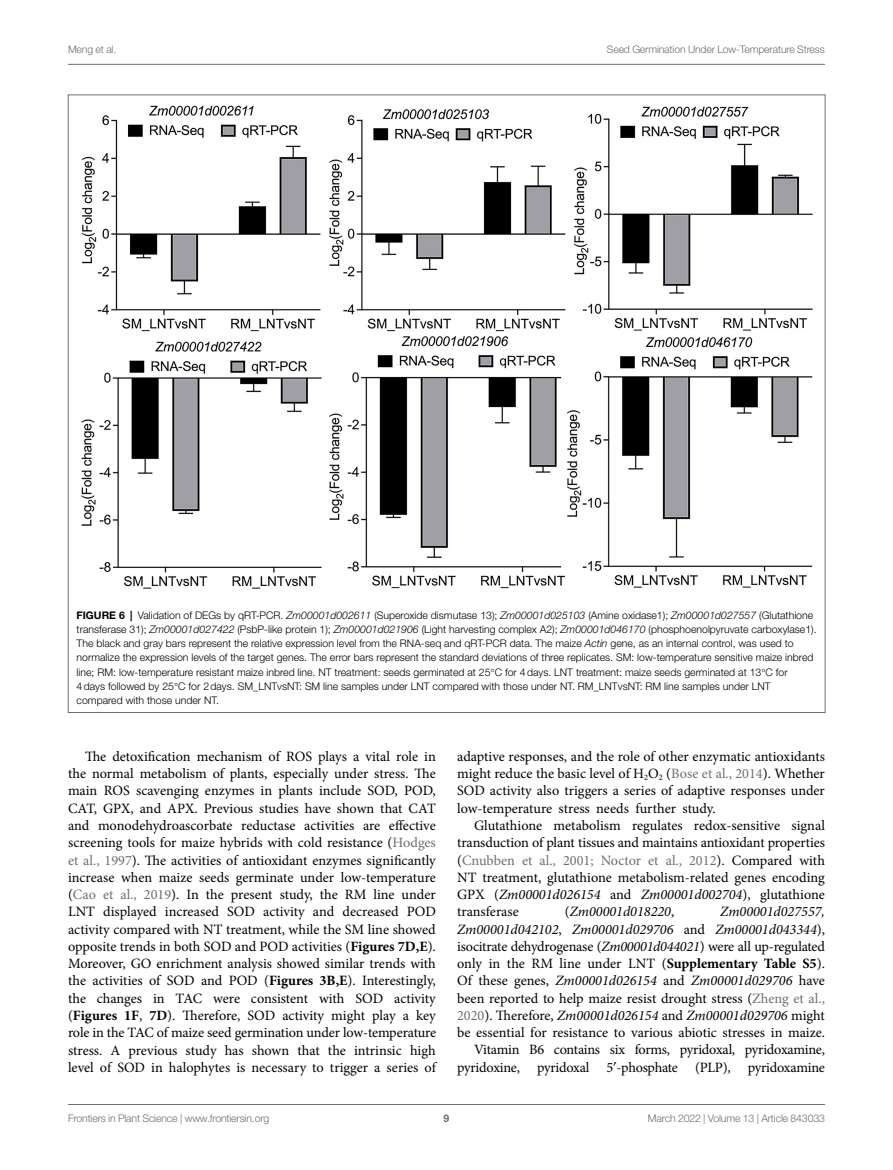
<style>
.page{position:relative;width:893px;height:1170px;background:#fff}
.page>*{position:absolute;margin:0;border:0;box-sizing:border-box;transform-origin:0 0}
.TEXT{font:14.25px/17.2px "Minion Pro";letter-spacing:-.005em;color:#000;text-align:justify}
.TEXT-2{font:italic 14.25px "Minion Pro";color:#000}
.FIG_LEG{font:300 10.5px/14.2px "Helvetica Neue LT Std";color:#000}
.t1{font:300 10.5px "Helvetica Neue LT Std";letter-spacing:-.015em;color:#6d6e71}
.t2{font:700 10.5px "Helvetica Neue LT Std";color:#6d6e71}
.s1{font-weight:700}
.s2{font-style:italic}
.s3{font-family:"STIX General";font-weight:400}
.s4{color:#6d6e71}
.s5{font-family:"Gentium Plus"}
.s6{font-style:normal}
</style>
<div class="page">
<hr style="left:68px;top:64px;width:757px;height:1px;background:#6d6e71">
<hr style="left:68px;top:1104px;width:757px;height:1px;background:#6d6e71">
<img style="left:81px;top:105px;width:731px;height:484px">
<p class="t1" style="left:68px;top:42px;width:50px">Meng et al.</p>
<p class="t1" style="left:607px;top:42px;width:219px">Seed Germination Under Low-Temperature Stress</p>
<p class="FIG_LEG" style="left:77px;top:607px;width:741px"><span class="s1">FIGURE 6 |</span> Validation of DEGs by qRT-PCR. <span class="s2">Zm00001d002611</span> (Superoxide dismutase 13); <span class="s2">Zm00001d025103</span> (Amine oxidase1); <span class="s2">Zm00001d027557</span> (Glutathione transferase 31); <span class="s2">Zm00001d027422</span> (PsbP-like protein 1); <span class="s2">Zm00001d021906</span> (Light harvesting complex A2); <span class="s2">Zm00001d046170</span> (phosphoenolpyruvate carboxylase1).<br>The black and gray bars represent the relative expression level from the RNA-seq and qRT-PCR data. The maize <span class="s2">Actin</span> gene, as an internal control, was used to normalize the expression levels of the target genes. The error bars represent the standard deviations of three replicates. SM: low-temperature sensitive maize inbred line; RM: low-temperature resistant maize inbred line. NT treatment: seeds germinated at 25<span class="s3">°</span>C for 4days. LNT treatment: maize seeds germinated at 13<span class="s3">°</span>C for 4days followed by 25<span class="s3">°</span>C for 2days. SM_LNTvsNT: SM line samples under LNT compared with those under NT. RM_LNTvsNT: RM line samples under LNT compared with those under NT.</p>
<p class="TEXT" style="left:68px;top:747px;width:370px;text-indent:17px">The detoxification mechanism of ROS plays a vital role in the normal metabolism of plants, especially under stress. The main ROS scavenging enzymes in plants include SOD, POD, CAT, GPX, and APX. Previous studies have shown that CAT and monodehydroascorbate reductase activities are effective screening tools for maize hybrids with cold resistance (<span class="s4">Hodges et al., 1997</span>). The activities of antioxidant enzymes significantly increase when maize seeds germinate under low-temperature (<span class="s4">Cao et al., 2019</span>). In the present study, the RM line under LNT displayed increased SOD activity and decreased POD activity compared with NT treatment, while the SM line showed opposite trends in both SOD and POD activities (<span class="s1">Figures 7D,E</span>).<br>Moreover, GO enrichment analysis showed similar trends with the activities of SOD and POD (<span class="s1">Figures 3B,E</span>). Interestingly, the changes in TAC were consistent with SOD activity (<span class="s1">Figures 1F</span>, <span class="s1">7D</span>). Therefore, SOD activity might play a key role in the TAC of maize seed germination under low-temperature stress. A previous study has shown that the intrinsic high level of SOD in halophytes is necessary to trigger a series of</p>
<p class="TEXT" style="left:457px;top:748px;width:369px">adaptive responses, and the role of other enzymatic antioxidants might reduce the basic level of H<sub>2</sub>O<sub>2</sub> (<span class="s4">Bose et al., 2014</span>). Whether SOD activity also triggers a series of adaptive responses under low-temperature stress needs further study.</p>
<p class="TEXT" style="left:457px;top:816px;width:369px;text-indent:17px">Glutathione metabolism regulates redox-sensitive signal transduction of plant tissues and maintains antioxidant properties (<span class="s4">Cnubben et al., 2001; Noctor et al., 2012</span>). Compared with NT treatment, glutathione metabolism-related genes encoding GPX (<span class="s2">Zm00001d026154</span> and <span class="s2">Zm00001d002704</span>), glutathione transferase</p>
<p class="TEXT" style="left:457px;top:903px;width:369px;text-indent:263px"><span class="s2">Zm00001d027557, Zm00001d042102</span>, <span class="s2">Zm00001d029706</span> and <span class="s2">Zm00001d043344</span>), isocitrate dehydrogenase (<span class="s2">Zm00001d044021</span>) were all up-regulated only in the RM line under LNT (<span class="s1">Supplementary Table S5</span>).<br>Of these genes, <span class="s2">Zm00001d026154</span> and <span class="s2">Zm00001d029706</span> have been reported to help maize resist drought stress (<span class="s4">Zheng et al., 2020</span>). Therefore, <span class="s2">Zm00001d026154</span> and <span class="s2">Zm00001d029706</span> might be essential for resistance to various abiotic stresses in maize.</p>
<p class="TEXT" style="left:457px;top:1041px;width:369px;text-align:right">Vitamin B6 contains six forms, pyridoxal, pyridoxamine, pyridoxine, pyridoxal 5<span class="s5">′</span>-phosphate (PLP), pyridoxamine</p>
<p class="TEXT-2" style="left:565px;top:902px;width:111px"><span class="s6">(</span>Zm00001d018220<span class="s6">,</span></p>
<p class="t1" style="left:68px;top:1111px;width:203px">Frontiers in Plant Science | www.frontiersin.org</p>
<p class="t2" style="left:444px;top:1111px;width:7px">9</p>
<p class="t1" style="left:648px;top:1111px;width:178px">March 2022 | Volume 13 | Article 843033</p>
</div>
